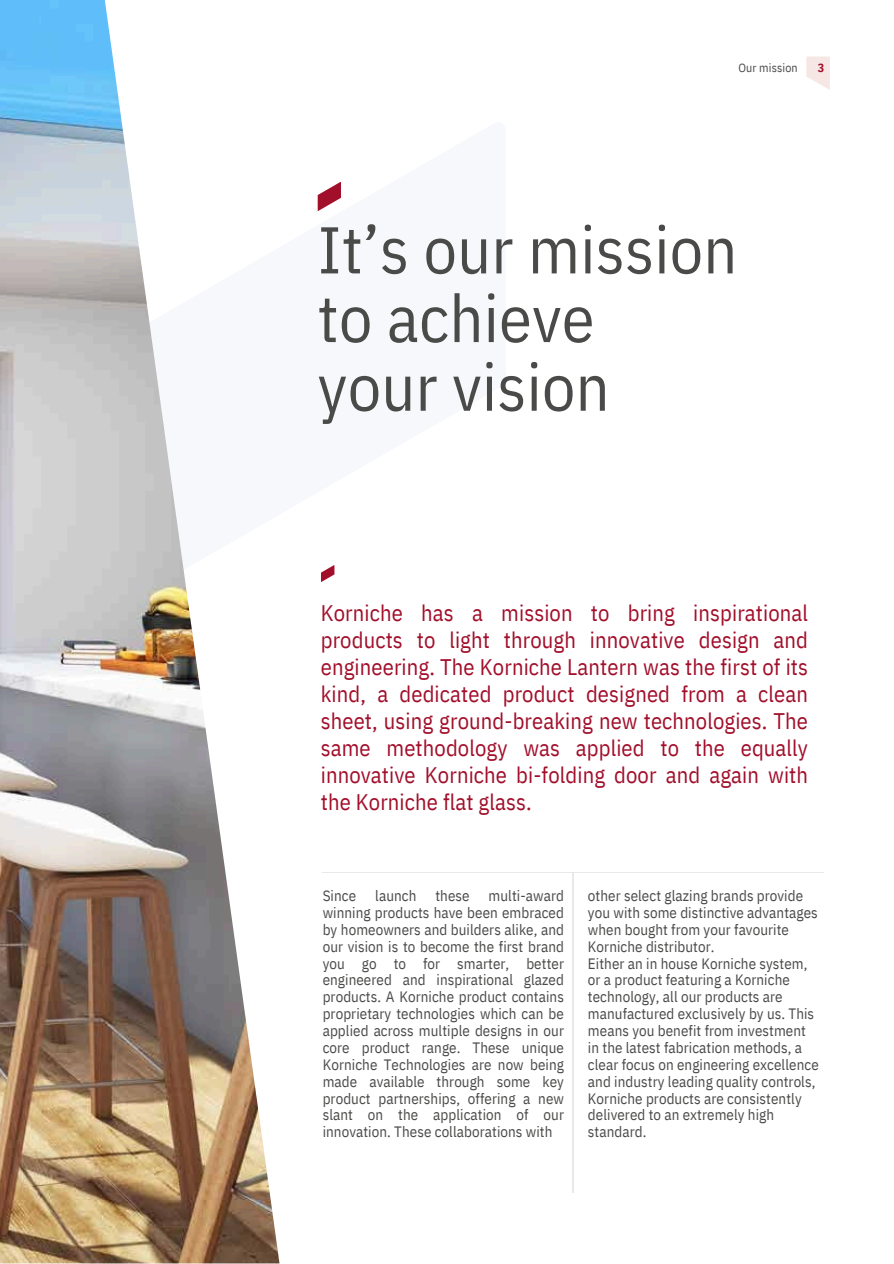
<style>
.page{position:relative;width:894px;height:1264px;background:#fff}
.page>*{position:absolute;margin:0;border:0;box-sizing:border-box;transform-origin:0 0}
.t1{font:66px/68.7px "IBM Plex Sans Cond";letter-spacing:.005em;color:#4a4a49}
.t2{font:22.5px/27px "IBM Plex Sans Cond";letter-spacing:.005em;color:#a20f2b;text-align:justify}
.t3{font:15px/16.8px "IBM Plex Sans Cond";letter-spacing:.005em;color:#4a4a49;text-align:justify}
.t4{font:12px "IBM Plex Sans Cond";letter-spacing:.01em;color:#4a4a49}
.t5{font:700 12px "IBM Plex Sans Cond";color:#a20f2b}
</style>
<div class="page">
<img style="left:0;top:0;width:279px;height:1263px">
<svg style="left:317px;top:182px;width:24px;height:29px"></svg>
<svg style="left:321px;top:565px;width:13px;height:17px"></svg>
<hr style="left:572px;top:872px;width:1px;height:320px;background:#e8e8e7">
<hr style="left:322px;top:872px;width:501px;height:1px;background:#e8e8e7">
<svg style="left:806px;top:56px;width:23px;height:33px"></svg>
<p class="t4" style="left:738px;top:60px;width:61px">Our mission</p>
<p class="t5" style="left:817px;top:59px;width:8px">3</p>
<h1 class="t1" style="left:317px;top:214px;width:421px">It’s our mission to achieve<br>your vision</h1>
<h2 class="t2" style="left:321px;top:599px;width:488px">Korniche has a mission to bring inspirational products to light through innovative design and engineering. The Korniche Lantern was the first of its kind, a dedicated product designed from a clean sheet, using ground-breaking new technologies. The same methodology was applied to the equally innovative Korniche bi-folding door and again with the Korniche flat glass.</h2>
<h3 class="t3" style="left:322px;top:887px;width:243px;text-indent:166px">multi-award winning products have been embraced by homeowners and builders alike, and our vision is to become the first brand you go to for smarter, better engineered and inspirational glazed products. A Korniche product contains proprietary technologies which can be applied across multiple designs in our core product range. These unique Korniche Technologies are now being made available through some key product partnerships, offering a new slant on the application of our innovation. These collaborations with</h3>
<h3 class="t3" style="left:587px;top:887px;width:232px;text-align:left">other select glazing brands provide you with some distinctive advantages when bought from your favourite Korniche distributor.<br>Either an in house Korniche system, or a product featuring a Korniche technology, all our products are manufactured exclusively by us. This means you benefit from investment in the latest fabrication methods, a clear focus on engineering excellence and industry leading quality controls, Korniche products are consistently delivered to an extremely high standard.</h3>
<h3 class="t3" style="left:322px;top:887px;width:35px">Since</h3>
<h3 class="t3" style="left:375px;top:887px;width:43px">launch</h3>
<h3 class="t3" style="left:435px;top:887px;width:36px">these</h3>
</div>
